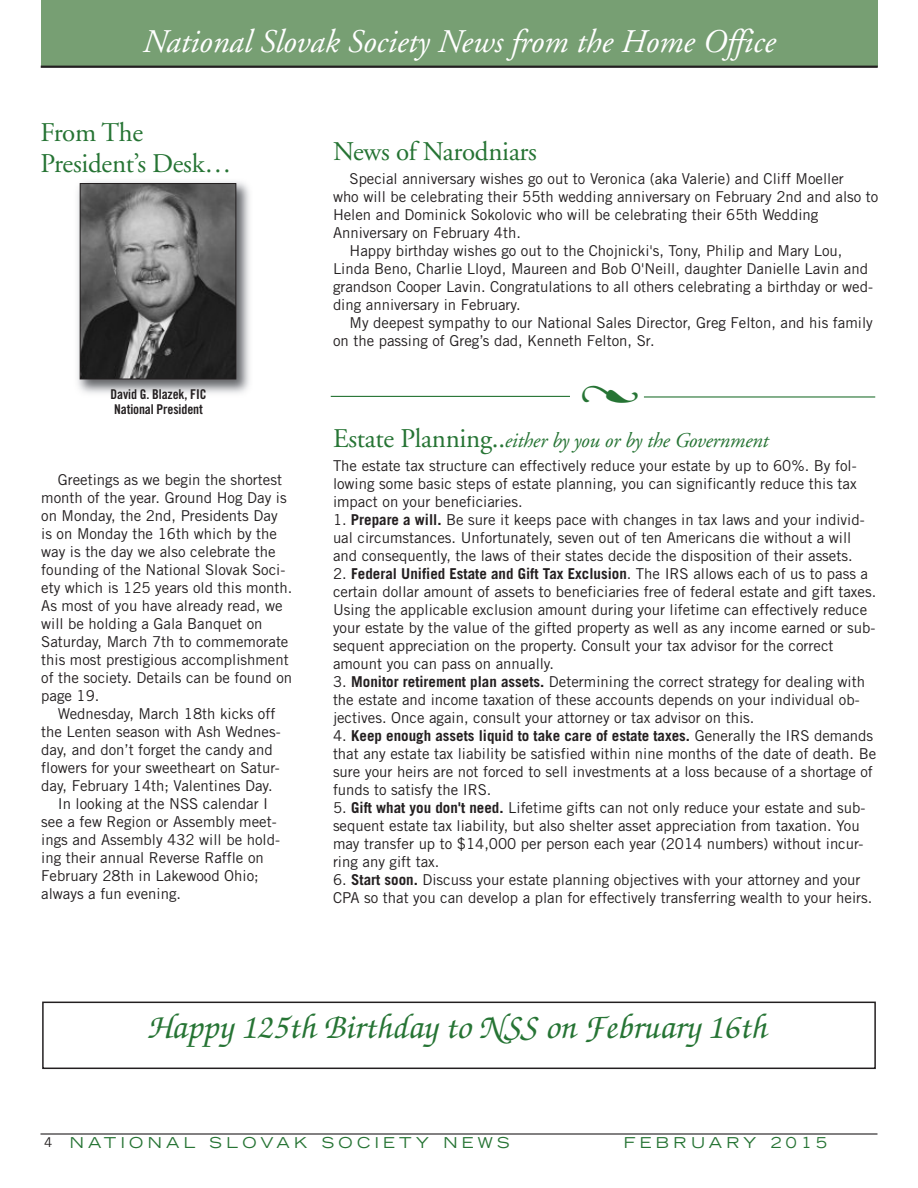
<style>
.page{position:relative;width:918px;height:1188px;background:#fff}
.page>*{position:absolute;margin:0;border:0;box-sizing:border-box;transform-origin:0 0}
.t1{font:italic 500 36px "Zapf Chancery";color:#267434}
.t2{font:italic 33px "Adobe Garamond";color:#fff}
.t3{font:27px/31.2px "Adobe Garamond";letter-spacing:-.01em;color:#267434}
.t4{font:italic 21px "Adobe Garamond";letter-spacing:-.01em;color:#267434}
.t5{font:15px/18px "Trade Gothic";color:#231f20}
.t6{font:expanded 15px "Trade Gothic LH";letter-spacing:.29em;color:#267434}
.t7{font:13.5px/15px "Trade Gothic Bold Cond Twenty";letter-spacing:-.01em;color:#231f20}
.s1{font-style:normal;font-size:27px}
.s2{font-weight:700}
.s3{font-family:"Trade Gothic";font-stretch:normal;font-size:13.5px;color:#231f20}
</style>
<div class="page">
<hr style="left:40px;top:1133px;width:838px;height:2px;background:#231f20">
<div style="left:41px;top:0;width:837px;height:67px;background:#779f73"></div>
<hr style="left:41px;top:66px;width:837px;height:2px;background:#231f20">
<img style="left:77px;top:181px;width:173px;height:213px">
<img style="left:82px;top:185px;width:152px;height:192px">
<div style="left:80px;top:183px;width:156px;height:196px;border:1px solid #231f20"></div>
<hr style="left:644px;top:396px;width:231px;height:2px;background:#267434">
<hr style="left:331px;top:396px;width:239px;height:1px;background:#267434">
<div style="left:42px;top:1002px;width:834px;height:67px;border:2px solid #231f20"></div>
<h2 class="t2" style="left:143px;top:28px;width:634px">National Slovak Society News from the Home Office</h2>
<h3 class="t3" style="left:40px;top:119px;width:192px">From The<br>President’s Desk…</h3>
<p class="t7" style="left:111px;top:388px;width:97px">David G. Blazek, FIC<br>National President</p>
<p class="t5" style="left:41px;top:472px;width:253px;text-indent:17px">Greetings as we begin the shortest month of the year. Ground Hog Day is on Monday, the 2nd, Presidents Day<br>is on Monday the 16th which by the way is the day we also celebrate the founding of the National Slovak Soci&shy;ety which is 125 years old this month.<br>As most of you have already read, we will be holding a Gala Banquet on Saturday, March 7th to commemorate this most prestigious accomplishment of the society. Details can be found on page 19.</p>
<p class="t5" style="left:58px;top:706px;width:219px">Wednesday, March 18th kicks off</p>
<p class="t5" style="left:41px;top:724px;width:241px">the Lenten season with Ash Wednes-</p>
<p class="t5" style="left:41px;top:742px;width:233px">day, and don’t forget the candy and</p>
<p class="t5" style="left:41px;top:760px;width:240px">flowers for your sweetheart on Satur-</p>
<p class="t5" style="left:41px;top:778px;width:233px">day, February 14th; Valentines Day.</p>
<p class="t5" style="left:58px;top:796px;width:212px">In looking at the NSS calendar I</p>
<p class="t5" style="left:41px;top:814px;width:237px">see a few Region or Assembly meet-</p>
<p class="t5" style="left:41px;top:832px;width:240px">ings and Assembly 432 will be hold-</p>
<p class="t5" style="left:41px;top:850px;width:224px">ing their annual Reverse Raffle on</p>
<p class="t5" style="left:41px;top:868px;width:219px">February 28th in Lakewood Ohio;</p>
<p class="t5" style="left:41px;top:886px;width:141px">always a fun evening.</p>
<h3 class="t3" style="left:333px;top:138px;width:206px">News of Narodniars</h3>
<p class="t5" style="left:350px;top:171px;width:496px">Special anniversary wishes go out to Veronica (aka Valerie) and Cliff Moeller</p>
<p class="t5" style="left:333px;top:189px;width:547px">who will be celebrating their 55th wedding anniversary on February 2nd and also to</p>
<p class="t5" style="left:333px;top:207px;width:487px">Helen and Dominick Sokolovic who will be celebrating their 65th Wedding</p>
<p class="t5" style="left:333px;top:225px;width:190px">Anniversary on February 4th.</p>
<p class="t5" style="left:350px;top:243px;width:494px">Happy birthday wishes go out to the Chojnicki's, Tony, Philip and Mary Lou,</p>
<p class="t5" style="left:333px;top:261px;width:537px">Linda Beno, Charlie Lloyd, Maureen and Bob O'Neill, daughter Danielle Lavin and</p>
<p class="t5" style="left:333px;top:279px;width:542px">grandson Cooper Lavin. Congratulations to all others celebrating a birthday or wed-</p>
<p class="t5" style="left:333px;top:297px;width:189px">ding anniversary in February.</p>
<p class="t5" style="left:350px;top:315px;width:525px">My deepest sympathy to our National Sales Director, Greg Felton, and his family</p>
<p class="t5" style="left:333px;top:333px;width:323px">on the passing of Greg’s dad, Kenneth Felton, Sr.</p>
<h3 class="t4" style="left:333px;top:432px;width:437px"><span class="s1">Estate Planning..</span>either by you or by the Government</h3>
<p class="t5" style="left:333px;top:458px;width:525px;text-align:justify">The estate tax structure can effectively reduce your estate by up to 60%. By fol&shy;lowing some basic steps of estate planning, you can significantly reduce this tax impact on your beneficiaries.</p>
<p class="t5" style="left:333px;top:512px;width:533px">1. <span class="s2">Prepare a will.</span> Be sure it keeps pace with changes in tax laws and your individ&shy;ual circumstances. Unfortunately, seven out of ten Americans die without a will and consequently, the laws of their states decide the disposition of their assets.</p>
<p class="t5" style="left:333px;top:566px;width:545px">2. <span class="s2">Federal Unified Estate and Gift Tax Exclusion</span>. The IRS allows each of us to pass a certain dollar amount of assets to beneficiaries free of federal estate and gift taxes.<br>Using the applicable exclusion amount during your lifetime can effectively reduce your estate by the value of the gifted property as well as any income earned or sub&shy;sequent appreciation on the property. Consult your tax advisor for the correct amount you can pass on annually.</p>
<p class="t5" style="left:333px;top:674px;width:534px">3. <span class="s2">Monitor retirement plan assets.</span> Determining the correct strategy for dealing with the estate and income taxation of these accounts depends on your individual ob&shy;jectives. Once again, consult your attorney or tax advisor on this.</p>
<p class="t5" style="left:333px;top:728px;width:545px">4. <span class="s2">Keep enough assets liquid to take care of estate taxes.</span> Generally the IRS demands that any estate tax liability be satisfied within nine months of the date of death. Be sure your heirs are not forced to sell investments at a loss because of a shortage of funds to satisfy the IRS.</p>
<p class="t5" style="left:333px;top:800px;width:534px">5. <span class="s2">Gift what you don't need.</span> Lifetime gifts can not only reduce your estate and sub&shy;sequent estate tax liability, but also shelter asset appreciation from taxation. You may transfer up to $14,000 per person each year (2014 numbers) without incur&shy;ring any gift tax.</p>
<p class="t5" style="left:333px;top:872px;width:541px">6. <span class="s2">Start soon.</span> Discuss your estate planning objectives with your attorney and your<br>CPA so that you can develop a plan for effectively transferring wealth to your heirs.</p>
<h1 class="t1" style="left:147px;top:1004px;width:621px">Happy 125th Birthday to NSS on February 16th</h1>
<p class="t6" style="left:44px;top:1137px;width:467px"><span class="s3">4</span> NATIONAL SLOVAK SOCIETY NEWS</p>
<p class="t6" style="left:624px;top:1137px;width:205px">FEBRUARY 2015</p>
</div>
